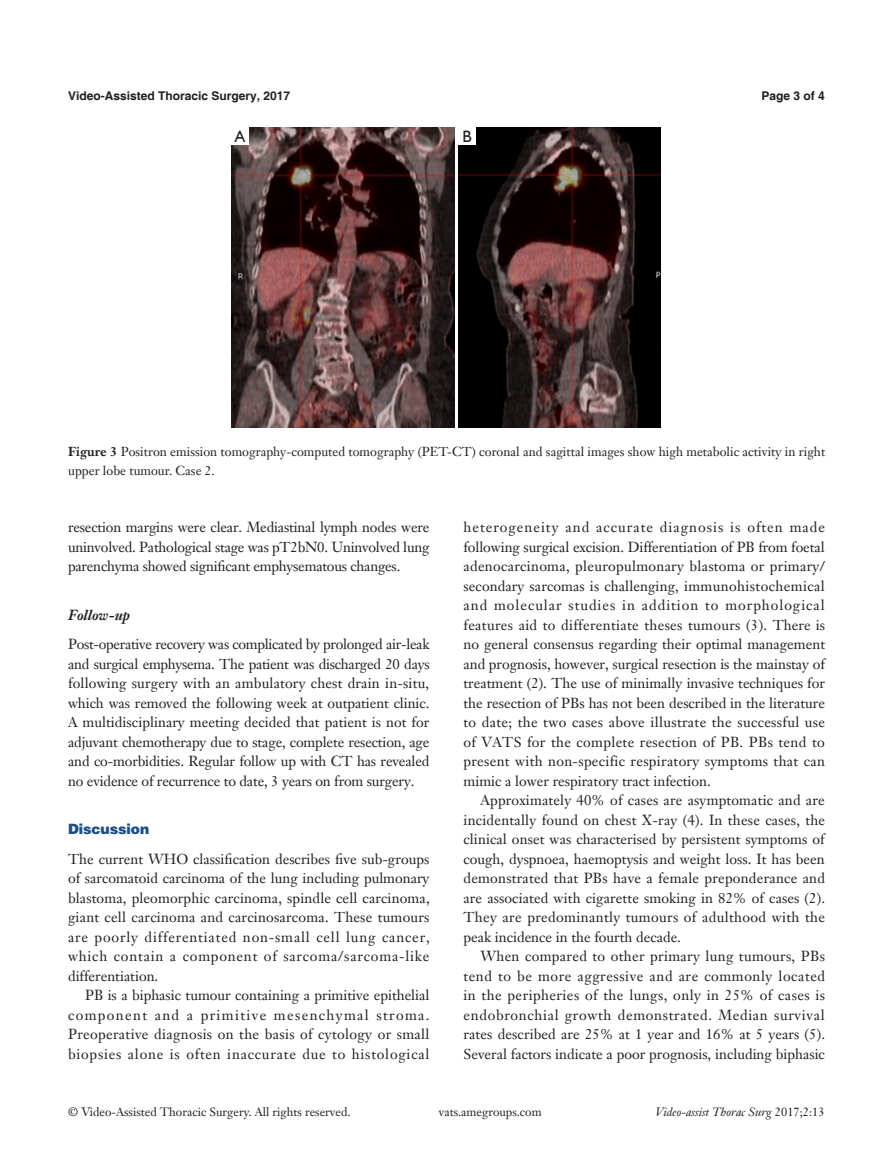
<style>
.page{position:relative;width:893px;height:1170px;background:#fff}
.page>*{position:absolute;margin:0;border:0;box-sizing:border-box;transform-origin:0 0}
.t1{font:16.5px "Humanist 521 BT";color:#231f20}
.t2{font:14.25px/19.5px "Janson Text LT";color:#231f20;text-align:justify}
.一级标题-6_5{font:900 14.25px "Helvetica";color:#1c5085}
.二级标题斜体-6_5{font:italic 700 14.25px "Janson Text LT";color:#231f20}
.二级标题下沉{font:12.75px/19.5px "Janson Text LT";color:#231f20}
.t3{font:12px "Janson Text LT";color:#231f20}
.t4{font:700 12px "Helvetica";color:#231f20}
.t5{font:italic 12px "Janson Text LT";color:#231f20}
.s1{font-weight:700}
.s2{font-style:normal}
</style>
<div class="page">
<img style="left:231px;top:128px;width:224px;height:300px">
<img style="left:459px;top:128px;width:201px;height:300px">
<div style="left:231px;top:128px;width:17px;height:17px;background:#fff"></div>
<div style="left:459px;top:128px;width:17px;height:17px;background:#fff"></div>
<p class="t4" style="left:68px;top:88px;width:224px">Video-Assisted Thoracic Surgery, 2017</p>
<p class="t4" style="left:762px;top:88px;width:65px">Page 3 of 4</p>
<p class="t1" style="left:235px;top:126px;width:12px">A</p>
<p class="t1" style="left:463px;top:126px;width:11px">B</p>
<p class="二级标题下沉" style="left:68px;top:441px;width:758px"><span class="s1">Figure 3</span> Positron emission tomography-computed tomography (PET-CT) coronal and sagittal images show high metabolic activity in right upper lobe tumour. Case 2.</p>
<p class="t2" style="left:68px;top:517px;width:363px">resection margins were clear. Mediastinal lymph nodes were uninvolved. Pathological stage was pT2bN0. Uninvolved lung parenchyma showed significant emphysematous changes.</p>
<p class="二级标题斜体-6_5" style="left:68px;top:605px;width:64px">Follow-up</p>
<p class="t2" style="left:68px;top:634px;width:363px">Post-operative recovery was complicated by prolonged air-leak and surgical emphysema. The patient was discharged 20 days following surgery with an ambulatory chest drain in-situ, which was removed the following week at outpatient clinic.<br>A multidisciplinary meeting decided that patient is not for adjuvant chemotherapy due to stage, complete resection, age and co-morbidities. Regular follow up with CT has revealed no evidence of recurrence to date, 3 years on from surgery.</p>
<p class="一级标题-6_5" style="left:68px;top:820px;width:83px">Discussion</p>
<p class="t2" style="left:68px;top:848px;width:363px">The current WHO classification describes five sub-groups of sarcomatoid carcinoma of the lung including pulmonary blastoma, pleomorphic carcinoma, spindle cell carcinoma, giant cell carcinoma and carcinosarcoma. These tumours are poorly differentiated non-small cell lung cancer, which contain a component of sarcoma/sarcoma-like differentiation.</p>
<p class="t2" style="left:68px;top:985px;width:363px;text-indent:17px">PB is a biphasic tumour containing a primitive epithelial component and a primitive mesenchymal stroma.<br>Preoperative diagnosis on the basis of cytology or small biopsies alone is often inaccurate due to histological</p>
<p class="t2" style="left:463px;top:517px;width:363px">heterogeneity and accurate diagnosis is often made following surgical excision. Differentiation of PB from foetal adenocarcinoma, pleuropulmonary blastoma or primary/ secondary sarcomas is challenging, immunohistochemical and molecular studies in addition to morphological features aid to differentiate theses tumours (3). There is no general consensus regarding their optimal management and prognosis, however, surgical resection is the mainstay of treatment (2). The use of minimally invasive techniques for the resection of PBs has not been described in the literature to date; the two cases above illustrate the successful use of VATS for the complete resection of PB. PBs tend to present with non-specific respiratory symptoms that can mimic a lower respiratory tract infection.</p>
<p class="t2" style="left:463px;top:790px;width:363px;text-indent:17px">Approximately 40% of cases are asymptomatic and are incidentally found on chest X-ray (4). In these cases, the clinical onset was characterised by persistent symptoms of cough, dyspnoea, haemoptysis and weight loss. It has been demonstrated that PBs have a female preponderance and are associated with cigarette smoking in 82% of cases (2).<br>They are predominantly tumours of adulthood with the peak incidence in the fourth decade.</p>
<p class="t2" style="left:463px;top:946px;width:363px;text-indent:17px">When compared to other primary lung tumours, PBs tend to be more aggressive and are commonly located in the peripheries of the lungs, only in 25% of cases is endobronchial growth demonstrated. Median survival rates described are 25% at 1 year and 16% at 5 years (5).<br>Several factors indicate a poor prognosis, including biphasic</p>
<p class="t3" style="left:68px;top:1104px;width:284px">© Video-Assisted Thoracic Surgery. All rights reserved.</p>
<p class="t3" style="left:439px;top:1104px;width:104px">vats.amegroups.com</p>
<p class="t5" style="left:655px;top:1104px;width:171px">Video-assist Thorac Surg <span class="s2">2017;2:13</span></p>
</div>
